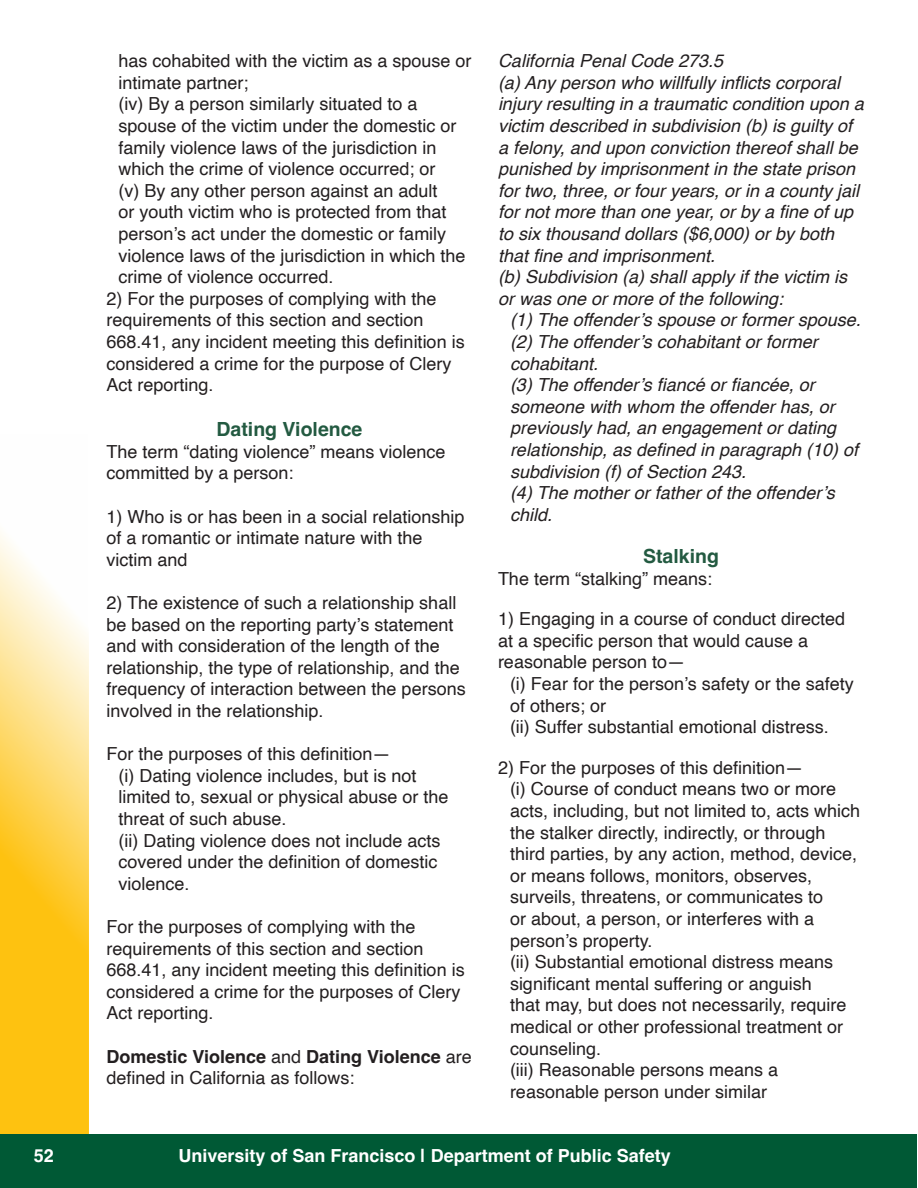
<style>
.page{position:relative;width:918px;height:1188px;background:#fff}
.page>*{position:absolute;margin:0;border:0;box-sizing:border-box;transform-origin:0 0}
._2_Section_2-gr_ctr{font:700 19.5px "Helvetica";color:#235a41}
.t1{font:18px/21.6px "Helvetica";color:#231f20}
.t2{font:italic 18px/21.6px "Helvetica";color:#231f20}
.t3{font:700 18px "Helvetica";color:#fff}
.s1{font-weight:700}
</style>
<div class="page">
<div style="left:0;top:1134px;width:916px;height:54px;background:#005935"></div>
<svg style="left:0;top:534px;width:89px;height:600px;background:#fed661"></svg>
<p class="t1" style="left:118px;top:51px;width:355px">has cohabited with the victim as a spouse or intimate partner;</p>
<p class="t1" style="left:118px;top:94px;width:340px">(iv) By a person similarly situated to a spouse of the victim under the domestic or family violence laws of the jurisdiction in which the crime of violence occurred; or</p>
<p class="t1" style="left:118px;top:180px;width:349px">(v) By any other person against an adult<br>or youth victim who is protected from that person’s act under the domestic or family violence laws of the jurisdiction in which the crime of violence occurred.</p>
<p class="t1" style="left:106px;top:288px;width:360px">2) For the purposes of complying with the requirements of this section and section 668.41, any incident meeting this definition is considered a crime for the purpose of Clery Act reporting.</p>
<h3 class="_2_Section_2-gr_ctr" style="left:217px;top:418px;width:147px">Dating Violence</h3>
<p class="t1" style="left:106px;top:441px;width:341px">The term “dating violence” means violence committed by a person:</p>
<p class="t1" style="left:106px;top:506px;width:360px">1) Who is or has been in a social relationship of a romantic or intimate nature with the victim and</p>
<p class="t1" style="left:106px;top:593px;width:361px">2) The existence of such a relationship shall be based on the reporting party’s statement and with consideration of the length of the relationship, the type of relationship, and the frequency of interaction between the persons involved in the relationship.</p>
<p class="t1" style="left:106px;top:744px;width:286px">For the purposes of this definition—</p>
<p class="t1" style="left:118px;top:765px;width:332px">(i) Dating violence includes, but is not limited to, sexual or physical abuse or the threat of such abuse.</p>
<p class="t1" style="left:118px;top:830px;width:324px">(ii) Dating violence does not include acts covered under the definition of domestic violence.</p>
<p class="t1" style="left:106px;top:917px;width:360px">For the purposes of complying with the requirements of this section and section 668.41, any incident meeting this definition is considered a crime for the purposes of Clery Act reporting.</p>
<p class="t1" style="left:106px;top:1046px;width:367px"><span class="s1">Domestic Violence</span> and <span class="s1">Dating Violence</span> are defined in California as follows:</p>
<p class="t2" style="left:498px;top:51px;width:227px">California Penal Code 273.5</p>
<p class="t2" style="left:498px;top:72px;width:367px">(a) Any person who willfully inflicts corporal injury resulting in a traumatic condition upon a victim described in subdivision (b) is guilty of a felony, and upon conviction thereof shall be punished by imprisonment in the state prison for two, three, or four years, or in a county jail for not more than one year, or by a fine of up to six thousand dollars ($6,000) or by both that fine and imprisonment.</p>
<p class="t2" style="left:498px;top:267px;width:351px">(b) Subdivision (a) shall apply if the victim is or was one or more of the following:</p>
<p class="t2" style="left:510px;top:310px;width:352px">(1) The offender’s spouse or former spouse.</p>
<p class="t2" style="left:510px;top:331px;width:309px">(2) The offender’s cohabitant or former cohabitant.</p>
<p class="t2" style="left:510px;top:375px;width:350px">(3) The offender’s fiancé or fiancée, or someone with whom the offender has, or previously had, an engagement or dating relationship, as defined in paragraph (10) of subdivision (f) of Section 243.</p>
<p class="t2" style="left:510px;top:483px;width:326px">(4) The mother or father of the offender’s child.</p>
<h3 class="_2_Section_2-gr_ctr" style="left:643px;top:544px;width:77px">Stalking</h3>
<p class="t1" style="left:498px;top:568px;width:216px">The term “stalking” means:</p>
<p class="t1" style="left:498px;top:609px;width:349px">1) Engaging in a course of conduct directed at a specific person that would cause a reasonable person to—</p>
<p class="t1" style="left:510px;top:674px;width:345px">(i) Fear for the person’s safety or the safety of others; or</p>
<p class="t1" style="left:510px;top:717px;width:320px">(ii) Suffer substantial emotional distress.</p>
<p class="t1" style="left:498px;top:757px;width:307px">2) For the purposes of this definition—</p>
<p class="t1" style="left:510px;top:779px;width:352px">(i) Course of conduct means two or more acts, including, but not limited to, acts which the stalker directly, indirectly, or through third parties, by any action, method, device, or means follows, monitors, observes, surveils, threatens, or communicates to<br>or about, a person, or interferes with a person’s property.</p>
<p class="t1" style="left:510px;top:952px;width:338px">(ii) Substantial emotional distress means significant mental suffering or anguish<br>that may, but does not necessarily, require medical or other professional treatment or counseling.</p>
<p class="t1" style="left:510px;top:1060px;width:270px">(iii) Reasonable persons means a reasonable person under similar</p>
<p class="t3" style="left:34px;top:1145px;width:22px">52</p>
<p class="t3" style="left:179px;top:1145px;width:494px">University of San Francisco | Department of Public Safety</p>
</div>
